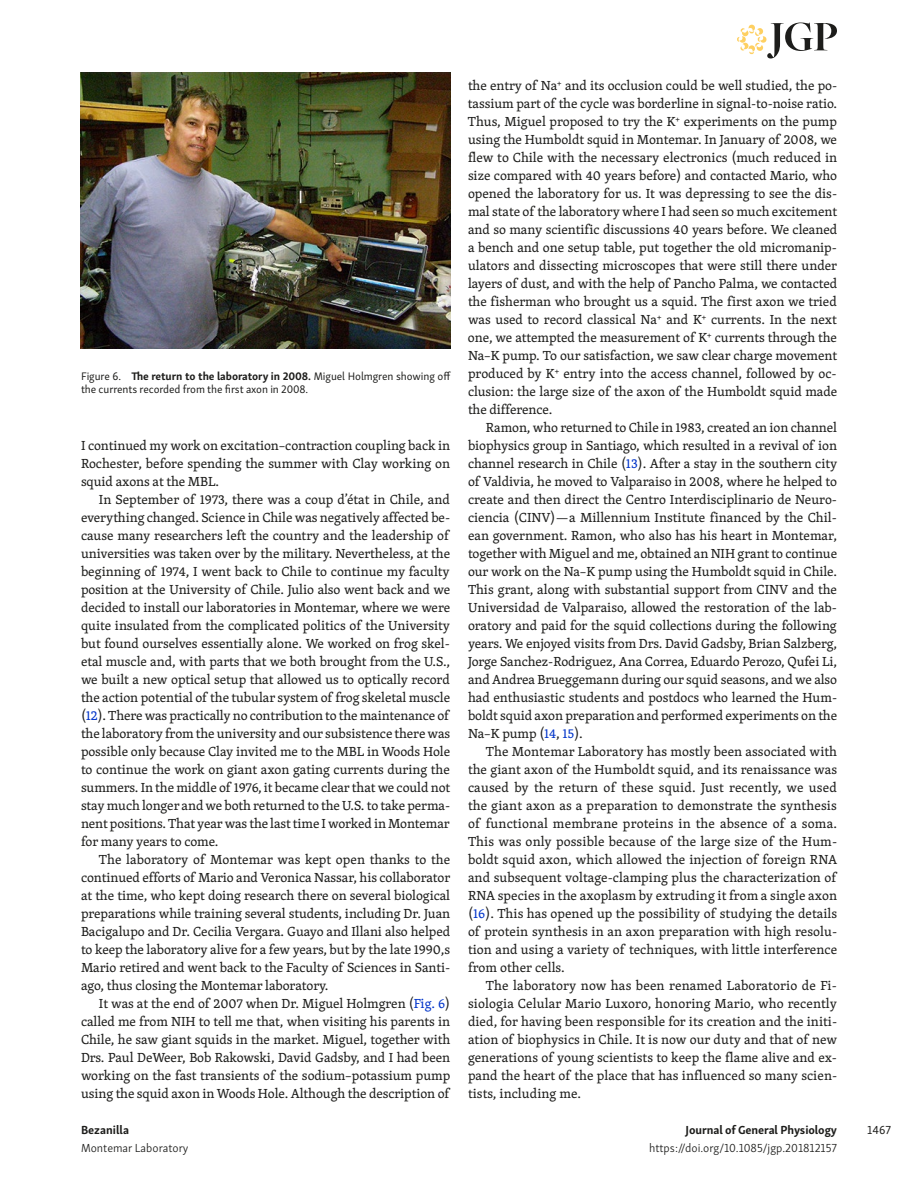
<style>
.page{position:relative;width:918px;height:1188px;background:#fff}
.page>*{position:absolute;margin:0;border:0;box-sizing:border-box;transform-origin:0 0}
.t1{font:13.5px/18px "Skolar PE";letter-spacing:-.005em;color:#1d1d1b;text-align:justify}
.t2{font:300 12px "Skolar Sans PE";color:#1d1d1b}
.t3{font:700 12px "Skolar Sans PE";letter-spacing:-.005em;color:#1d1d1b}
.t4{font:12px "Skolar Sans PE";color:#1d1d1b}
.t5{font:11.25px/13.5px "Skolar Sans PE";letter-spacing:-.005em;color:#1d1d1b}
.s1{font-weight:700}
.s2{color:#0034c9}
</style>
<div class="page">
<svg style="left:737px;top:23px;width:100px;height:35px"></svg>
<img style="left:81px;top:72px;width:369px;height:276px">
<p class="t5" style="left:81px;top:369px;width:371px">Figure 6. <span class="s1">The return to the laboratory in 2008.</span> Miguel Holmgren showing off the currents recorded from the first axon in 2008.</p>
<p class="t1" style="left:81px;top:436px;width:371px">I continued my work on excitation–contraction coupling back in Rochester, before spending the summer with Clay working on squid axons at the MBL.</p>
<p class="t1" style="left:81px;top:490px;width:371px;text-indent:18px">In September of 1973, there was a coup d’état in Chile, and everything changed. Science in Chile was negatively affected be&shy;cause many researchers left the country and the leadership of universities was taken over by the military. Nevertheless, at the beginning of 1974, I went back to Chile to continue my faculty position at the University of Chile. Julio also went back and we decided to install our laboratories in Montemar, where we were quite insulated from the complicated politics of the University but found ourselves essentially alone. We worked on frog skel&shy;etal muscle and, with parts that we both brought from the U.S., we built a new optical setup that allowed us to optically record the action potential of the tubular system of frog skeletal muscle (<span class="s2">12</span>). There was practically no contribution to the maintenance of the laboratory from the university and our subsistence there was possible only because Clay invited me to the MBL in Woods Hole to continue the work on giant axon gating currents during the summers. In the middle of 1976, it became clear that we could not stay much longer and we both returned to the U.S. to take perma&shy;nent positions. That year was the last time I worked in Montemar for many years to come.</p>
<p class="t1" style="left:81px;top:850px;width:371px;text-indent:18px">The laboratory of Montemar was kept open thanks to the continued efforts of Mario and Veronica Nassar, his collaborator at the time, who kept doing research there on several biological preparations while training several students, including Dr. Juan Bacigalupo and Dr. Cecilia Vergara. Guayo and Illani also helped to keep the laboratory alive for a few years, but by the late 1990,s Mario retired and went back to the Faculty of Sciences in Santi&shy;ago, thus closing the Montemar laboratory.</p>
<p class="t1" style="left:81px;top:994px;width:371px;text-indent:18px">It was at the end of 2007 when Dr. Miguel Holmgren (<span class="s2">Fig. 6</span>) called me from NIH to tell me that, when visiting his parents in Chile, he saw giant squids in the market. Miguel, together with Drs. Paul DeWeer, Bob Rakowski, David Gadsby, and I had been working on the fast transients of the sodium–potassium pump using the squid axon in Woods Hole. Although the description of</p>
<p class="t3" style="left:81px;top:1120px;width:50px">Bezanilla</p>
<p class="t2" style="left:81px;top:1139px;width:109px">Montemar Laboratory</p>
<p class="t1" style="left:468px;top:76px;width:371px">the entry of Na<sup>+</sup> and its occlusion could be well studied, the po&shy;tassium part of the cycle was borderline in signal-to-noise ratio.<br>Thus, Miguel proposed to try the K<sup>+</sup> experiments on the pump using the Humboldt squid in Montemar. In January of 2008, we flew to Chile with the necessary electronics (much reduced in size compared with 40 years before) and contacted Mario, who opened the laboratory for us. It was depressing to see the dis&shy;mal state of the laboratory where I had seen so much excitement and so many scientific discussions 40 years before. We cleaned a bench and one setup table, put together the old micromanip&shy;ulators and dissecting microscopes that were still there under layers of dust, and with the help of Pancho Palma, we contacted the fisherman who brought us a squid. The first axon we tried was used to record classical Na<sup>+</sup> and K<sup>+</sup> currents. In the next one, we attempted the measurement of K<sup>+</sup> currents through the Na–K pump. To our satisfaction, we saw clear charge movement produced by K<sup>+</sup> entry into the access channel, followed by oc&shy;clusion: the large size of the axon of the Humboldt squid made the difference.</p>
<p class="t1" style="left:468px;top:418px;width:371px;text-indent:18px">Ramon, who returned to Chile in 1983, created an ion channel biophysics group in Santiago, which resulted in a revival of ion channel research in Chile (<span class="s2">13</span>). After a stay in the southern city of Valdivia, he moved to Valparaiso in 2008, where he helped to create and then direct the Centro Interdisciplinario de Neuro&shy;ciencia (CINV)—a Millennium Institute financed by the Chil&shy;ean government. Ramon, who also has his heart in Montemar, together with Miguel and me, obtained an NIH grant to continue our work on the Na–K pump using the Humboldt squid in Chile.<br>This grant, along with substantial support from CINV and the Universidad de Valparaiso, allowed the restoration of the lab&shy;oratory and paid for the squid collections during the following years. We enjoyed visits from Drs. David Gadsby, Brian Salzberg, Jorge Sanchez-Rodriguez, Ana Correa, Eduardo Perozo, Qufei Li, and Andrea Brueggemann during our squid seasons, and we also had enthusiastic students and postdocs who learned the Hum&shy;boldt squid axon preparation and performed experiments on the Na–K pump (<span class="s2">14</span>, <span class="s2">15</span>).</p>
<p class="t1" style="left:468px;top:742px;width:371px;text-indent:18px">The Montemar Laboratory has mostly been associated with the giant axon of the Humboldt squid, and its renaissance was caused by the return of these squid. Just recently, we used the giant axon as a preparation to demonstrate the synthesis of functional membrane proteins in the absence of a soma.<br>This was only possible because of the large size of the Hum&shy;boldt squid axon, which allowed the injection of foreign RNA and subsequent voltage-clamping plus the characterization of RNA species in the axoplasm by extruding it from a single axon (<span class="s2">16</span>). This has opened up the possibility of studying the details of protein synthesis in an axon preparation with high resolu&shy;tion and using a variety of techniques, with little interference from other cells.</p>
<p class="t1" style="left:468px;top:976px;width:371px;text-indent:18px">The laboratory now has been renamed Laboratorio de Fi&shy;siologia Celular Mario Luxoro, honoring Mario, who recently died, for having been responsible for its creation and the initi&shy;ation of biophysics in Chile. It is now our duty and that of new generations of young scientists to keep the flame alive and ex&shy;pand the heart of the place that has influenced so many scien&shy;tists, including me.</p>
<p class="t3" style="left:686px;top:1120px;width:153px">Journal of General Physiology</p>
<p class="t2" style="left:649px;top:1139px;width:189px">https://doi.org/10.1085/jgp.201812157</p>
<p class="t4" style="left:867px;top:1121px;width:25px">1467</p>
</div>
